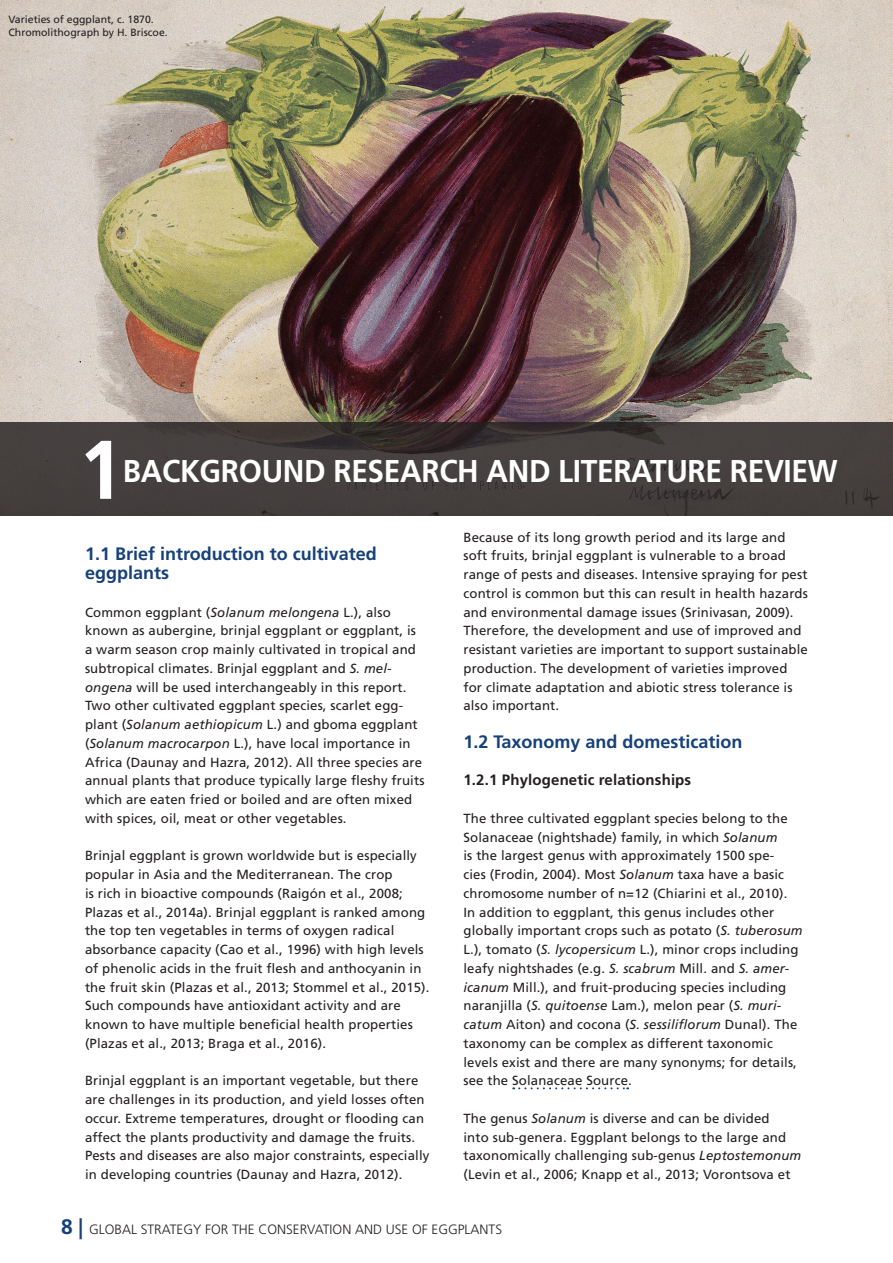
<style>
.page{position:relative;width:893px;height:1263px;background:#fff}
.page>*{position:absolute;margin:0;border:0;box-sizing:border-box;transform-origin:0 0}
.t1{font:700 83.1px "Frutiger LT Std";color:#fff;scale:.95 1}
.t2{font:700 31.5px "Frutiger LT Std";letter-spacing:-.01em;color:#fff;scale:.95 1}
.t3{font:700 18px/18.8px "Frutiger LT Std";color:#164179}
.t4{font:700 15px "Frutiger LT Std";letter-spacing:.01em;color:#231f20}
.t5{font:300 13.5px "Frutiger LT Std";color:#231f20}
.t6{font:13.2px/18.8px "Frutiger LT Std";letter-spacing:.01em;color:#231f20}
.t7{font:10.5px/13.5px "Frutiger LT Std";color:#231f20}
.s1{font-style:italic}
.s2{font-weight:700;font-size:21px;color:#164179}
</style>
<div class="page">
<img style="left:0;top:0;width:893px;height:422px">
<svg style="left:0;top:422px;width:893px;height:94px;background:#423d3c"></svg>
<svg style="left:513px;top:1087px;width:115px;height:2px"></svg>
<p class="t7" style="left:9px;top:12px;width:161px">Varieties of eggplant, c. 1870.<br>Chromolithograph by H. Briscoe.</p>
<h1 class="t1" style="left:79px;top:421px;width:48px">1</h1>
<h2 class="t2" style="left:123px;top:453px;width:754px">BACKGROUND RESEARCH AND LITERATURE REVIEW</h2>
<h3 class="t3" style="left:85px;top:545px;width:293px">1.1 Brief introduction to cultivated eggplants</h3>
<p class="t6" style="left:85px;top:603px;width:341px">Common eggplant (<span class="s1">Solanum melongena</span> L.), also known as aubergine, brinjal eggplant or eggplant, is a warm season crop mainly cultivated in tropical and subtropical climates. Brinjal eggplant and <span class="s1">S. mel&shy;ongena</span> will be used interchangeably in this report.<br>Two other cultivated eggplant species, scarlet egg&shy;plant (<span class="s1">Solanum aethiopicum</span> L.) and gboma eggplant (<span class="s1">Solanum macrocarpon</span> L.), have local importance in Africa (Daunay and Hazra, 2012). All three species are annual plants that produce typically large fleshy fruits which are eaten fried or boiled and are often mixed with spices, oil, meat or other vegetables.</p>
<p class="t6" style="left:85px;top:846px;width:346px">Brinjal eggplant is grown worldwide but is especially popular in Asia and the Mediterranean. The crop<br>is rich in bioactive compounds (Raigón et al., 2008; Plazas et al., 2014a). Brinjal eggplant is ranked among the top ten vegetables in terms of oxygen radical absorbance capacity (Cao et al., 1996) with high levels of phenolic acids in the fruit flesh and anthocyanin in the fruit skin (Plazas et al., 2013; Stommel et al., 2015).<br>Such compounds have antioxidant activity and are known to have multiple beneficial health properties (Plazas et al., 2013; Braga et al., 2016).</p>
<p class="t6" style="left:85px;top:1071px;width:346px">Brinjal eggplant is an important vegetable, but there are challenges in its production, and yield losses often occur. Extreme temperatures, drought or flooding can affect the plants productivity and damage the fruits.<br>Pests and diseases are also major constraints, especially in developing countries (Daunay and Hazra, 2012).</p>
<p class="t6" style="left:463px;top:528px;width:346px">Because of its long growth period and its large and soft fruits, brinjal eggplant is vulnerable to a broad range of pests and diseases. Intensive spraying for pest control is common but this can result in health hazards and environmental damage issues (Srinivasan, 2009).<br>Therefore, the development and use of improved and resistant varieties are important to support sustainable production. The development of varieties improved for climate adaptation and abiotic stress tolerance is also important.</p>
<h3 class="t3" style="left:463px;top:732px;width:281px">1.2 Taxonomy and domestication</h3>
<p class="t4" style="left:463px;top:771px;width:229px">1.2.1 Phylogenetic relationships</p>
<p class="t6" style="left:463px;top:809px;width:341px">The three cultivated eggplant species belong to the Solanaceae (nightshade) family, in which <span class="s1">Solanum<br></span>is the largest genus with approximately 1500 spe-<br>cies (Frodin, 2004). Most <span class="s1">Solanum</span> taxa have a basic chromosome number of n=12 (Chiarini et al., 2010).<br>In addition to eggplant, this genus includes other globally important crops such as potato (<span class="s1">S. tuberosum </span>L.), tomato (<span class="s1">S. lycopersicum</span> L.), minor crops including leafy nightshades (e.g. <span class="s1">S. scabrum</span> Mill. and <span class="s1">S. amer&shy;icanum</span> Mill.), and fruit-producing species including naranjilla (<span class="s1">S. quitoense</span> Lam.), melon pear (<span class="s1">S. muri&shy;catum</span> Aiton) and cocona (<span class="s1">S. sessiliflorum</span> Dunal). The taxonomy can be complex as different taxonomic levels exist and there are many synonyms; for details, see the Solanaceae Source.</p>
<p class="t6" style="left:463px;top:1109px;width:339px">The genus <span class="s1">Solanum</span> is diverse and can be divided<br>into sub-genera. Eggplant belongs to the large and taxonomically challenging sub-genus <span class="s1">Leptostemonum </span>(Levin et al., 2006; Knapp et al., 2013; Vorontsova et</p>
<p class="t5" style="left:61px;top:1221px;width:443px"><span class="s2">8 |</span> GLOBAL STRATEGY FOR THE CONSERVATION AND USE OF EGGPLANTS</p>
</div>
